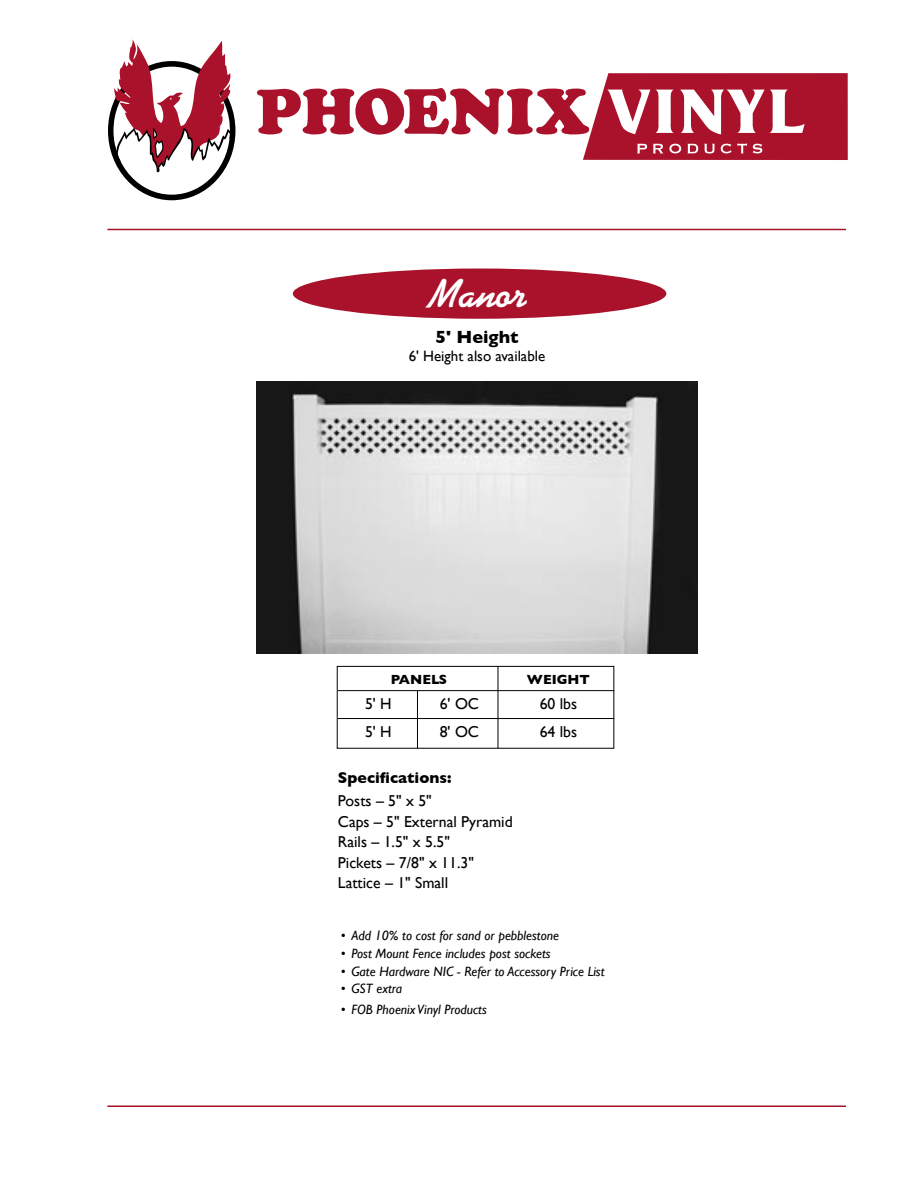
<style>
.page{position:relative;width:918px;height:1188px;background:#fff}
.page>*{position:absolute;margin:0;border:0;box-sizing:border-box;transform-origin:0 0}
.RevKauf{font:700 40.5px "Kaufmann";color:#fff}
.t1{font:700 18px "Gill Sans";color:#000}
.t2{font:15.75px "Gill Sans";color:#000}
.t3{font:700 15.75px "Gill Sans";color:#000}
.t4{font:15px "Gill Sans";color:#000}
.t5{font:italic 13.5px "Gill Sans";color:#000}
.headingA{font:700 13.5px "Gill Sans";color:#000}
</style>
<div class="page">
<hr style="left:107px;top:229px;width:739px;height:1px;background:#a9122a">
<svg style="left:257px;top:73px;width:591px;height:87px"></svg>
<div style="left:108px;top:61px;width:127px;height:139px;background:#000;border-radius:50%"></div>
<div style="left:113px;top:67px;width:117px;height:128px;background:#fff;border-radius:50%"></div>
<svg style="left:112px;top:39px;width:122px;height:134px"></svg>
<hr style="left:107px;top:1106px;width:739px;height:1px;background:#a9122a">
<div style="left:293px;top:268px;width:373px;height:51px;background:#a9122a;border-radius:50%"></div>
<hr style="left:338px;top:690px;width:276px;height:1px;background:#000">
<hr style="left:338px;top:718px;width:276px;height:1px;background:#000">
<img style="left:257px;top:381px;width:440px;height:273px">
<div style="left:337px;top:666px;width:277px;height:83px;border:1px solid #000"></div>
<hr style="left:417px;top:691px;width:1px;height:57px;background:#000">
<hr style="left:498px;top:666px;width:1px;height:82px;background:#000">
<p class="RevKauf" style="left:427px;top:269px;width:101px">Manor</p>
<p class="t1" style="left:435px;top:327px;width:85px">5' Height</p>
<p class="t4" style="left:409px;top:347px;width:138px">6' Height also available</p>
<p class="headingA" style="left:391px;top:672px;width:58px">PANELS</p>
<p class="headingA" style="left:527px;top:672px;width:64px">WEIGHT</p>
<p class="t2" style="left:365px;top:695px;width:28px">5' H</p>
<p class="t2" style="left:440px;top:695px;width:41px">6' OC</p>
<p class="t2" style="left:540px;top:695px;width:39px">60 lbs</p>
<p class="t2" style="left:365px;top:723px;width:28px">5' H</p>
<p class="t2" style="left:440px;top:723px;width:41px">8' OC</p>
<p class="t2" style="left:540px;top:723px;width:39px">64 lbs</p>
<p class="t3" style="left:338px;top:768px;width:115px">Specifications:</p>
<p class="t2" style="left:338px;top:792px;width:95px">Posts – 5" x 5"</p>
<p class="t2" style="left:338px;top:812px;width:176px">Caps – 5" External Pyramid</p>
<p class="t2" style="left:338px;top:833px;width:114px">Rails – 1.5" x 5.5"</p>
<p class="t2" style="left:338px;top:853px;width:137px">Pickets – 7/8" x 11.3"</p>
<p class="t2" style="left:338px;top:874px;width:112px">Lattice – 1" Small</p>
<p class="t5" style="left:341px;top:928px;width:220px">• Add 10% to cost for sand or pebblestone</p>
<p class="t5" style="left:341px;top:945px;width:211px">• Post Mount Fence includes post sockets</p>
<p class="t5" style="left:341px;top:963px;width:265px">• Gate Hardware NIC - Refer to Accessory Price List</p>
<p class="t5" style="left:341px;top:981px;width:63px">• GST extra</p>
<p class="t5" style="left:341px;top:1001px;width:147px">• FOB Phoenix Vinyl Products</p>
</div>
